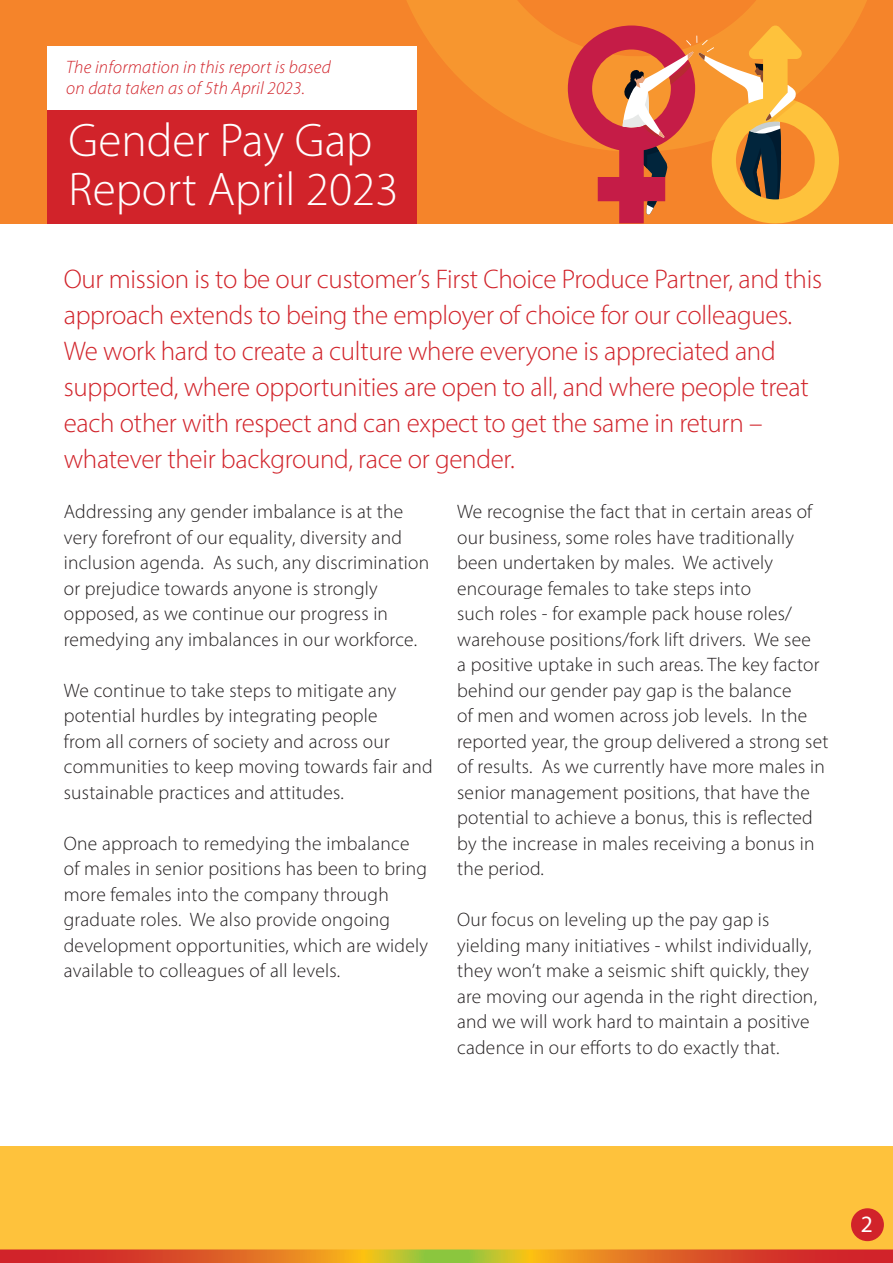
<style>
.page{position:relative;width:893px;height:1263px;background:#fff}
.page>*{position:absolute;margin:0;border:0;box-sizing:border-box;transform-origin:0 0}
.t1{font:47.4px/48.6px "Myriad Variable Concept";color:#fff}
.t2{font:27px/36px "Myriad Variable Concept";letter-spacing:-.01em;color:#d1232a}
.t3{font:23.55px "Myriad Variable Concept";color:#fff}
.t4{font:19.5px/25.5px "Myriad Variable Concept";letter-spacing:.01em;color:#231f20}
.t5{font:italic 18px/21.6px "Myriad Variable Concept";letter-spacing:.01em;color:#d1232a}
</style>
<div class="page">
<div style="left:0;top:1146px;width:893px;height:117px;background:#fec23c"></div>
<svg style="left:0;top:1249px;width:893px;height:14px;background:#d76f28"></svg>
<div style="left:851px;top:1208px;width:33px;height:33px;background:#d1232a;border-radius:50%"></div>
<div style="left:0;top:0;width:893px;height:223px;background:#f5842a"></div>
<svg style="left:358px;top:0;width:509px;height:142px"></svg>
<svg style="left:568px;top:25px;width:271px;height:199px"></svg>
<div style="left:47px;top:110px;width:370px;height:113px;background:#d1232a"></div>
<div style="left:47px;top:47px;width:370px;height:63px;background:#fff"></div>
<p class="t5" style="left:66px;top:56px;width:266px">The information in this report is based on data taken as of 5th April 2023.</p>
<h1 class="t1" style="left:69px;top:116px;width:331px">Gender Pay Gap<br>Report April 2023</h1>
<p class="t2" style="left:64px;top:261px;width:760px">Our mission is to be our customer’s First Choice Produce Partner, and this approach extends to being the employer of choice for our colleagues.<br>We work hard to create a culture where everyone is appreciated and supported, where opportunities are open to all, and where people treat each other with respect and can expect to get the same in return – whatever their background, race or gender.</p>
<p class="t4" style="left:64px;top:499px;width:367px">Addressing any gender imbalance is at the very forefront of our equality, diversity and inclusion agenda. As such, any discrimination or prejudice towards anyone is strongly opposed, as we continue our progress in remedying any imbalances in our workforce.</p>
<p class="t4" style="left:64px;top:677px;width:370px">We continue to take steps to mitigate any potential hurdles by integrating people<br>from all corners of society and across our communities to keep moving towards fair and sustainable practices and attitudes.</p>
<p class="t4" style="left:64px;top:830px;width:366px">One approach to remedying the imbalance of males in senior positions has been to bring more females into the company through graduate roles. We also provide ongoing development opportunities, which are widely available to colleagues of all levels.</p>
<p class="t4" style="left:457px;top:499px;width:373px">We recognise the fact that in certain areas of our business, some roles have traditionally been undertaken by males. We actively encourage females to take steps into<br>such roles - for example pack house roles/ warehouse positions/fork lift drivers. We see<br>a positive uptake in such areas. The key factor behind our gender pay gap is the balance<br>of men and women across job levels. In the reported year, the group delivered a strong set of results. As we currently have more males in senior management positions, that have the potential to achieve a bonus, this is reflected by the increase in males receiving a bonus in the period.</p>
<p class="t4" style="left:457px;top:907px;width:361px">Our focus on leveling up the pay gap is yielding many initiatives - whilst individually, they won’t make a seismic shift quickly, they are moving our agenda in the right direction, and we will work hard to maintain a positive cadence in our efforts to do exactly that.</p>
<p class="t3" style="left:861px;top:1210px;width:14px">2</p>
</div>
